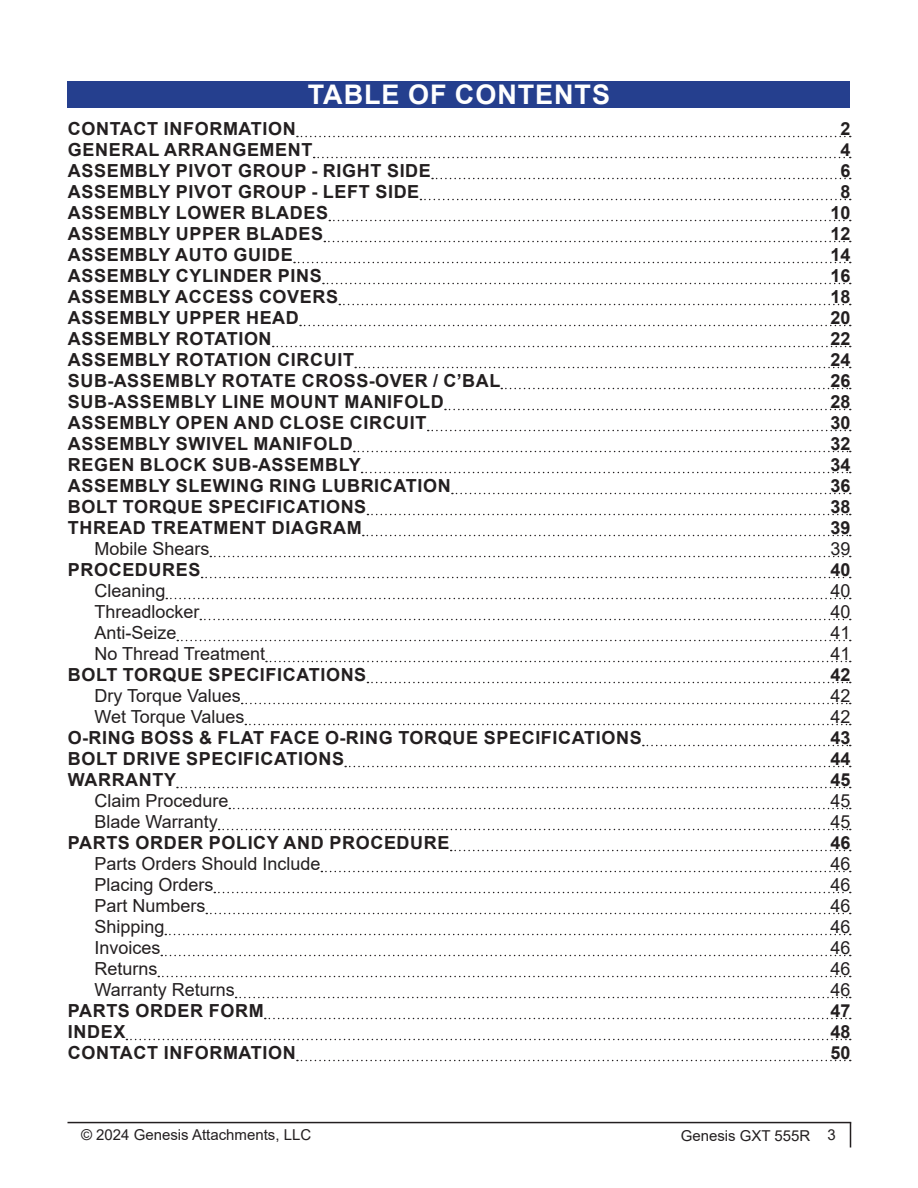
<style>
.page{position:relative;width:918px;height:1188px;background:#fff}
.page>*{position:absolute;margin:0;border:0;box-sizing:border-box;transform-origin:0 0}
.Dupe_Section_Headings_Rev{font:700 27px "Arial";letter-spacing:.035em;color:#fff}
.t1{font:700 18px "Arial";letter-spacing:.035em;color:#231f20}
.t2{font:18px "Arial";color:#231f20}
.t3{font:15px "Arial";color:#231f20}
</style>
<div class="page">
<hr style="left:68px;top:1122px;width:783px;height:1px;background:#231f20">
<svg style="left:850px;top:1123px;width:1px;height:25px"></svg>
<div style="left:68px;top:81px;width:782px;height:27px;background:#253f8e"></div>
<svg style="left:297px;top:136px;width:554px;height:1px"></svg>
<svg style="left:314px;top:157px;width:537px;height:1px"></svg>
<svg style="left:432px;top:178px;width:419px;height:1px"></svg>
<svg style="left:420px;top:199px;width:431px;height:1px"></svg>
<svg style="left:329px;top:220px;width:522px;height:1px"></svg>
<svg style="left:324px;top:241px;width:527px;height:1px"></svg>
<svg style="left:294px;top:262px;width:557px;height:1px"></svg>
<svg style="left:323px;top:283px;width:528px;height:1px"></svg>
<svg style="left:339px;top:304px;width:512px;height:1px"></svg>
<svg style="left:300px;top:325px;width:551px;height:1px"></svg>
<svg style="left:273px;top:346px;width:578px;height:1px"></svg>
<svg style="left:355px;top:367px;width:496px;height:1px"></svg>
<svg style="left:501px;top:388px;width:350px;height:1px"></svg>
<svg style="left:445px;top:409px;width:406px;height:1px"></svg>
<svg style="left:428px;top:430px;width:423px;height:1px"></svg>
<svg style="left:354px;top:451px;width:497px;height:1px"></svg>
<svg style="left:362px;top:472px;width:489px;height:1px"></svg>
<svg style="left:452px;top:493px;width:399px;height:1px"></svg>
<svg style="left:367px;top:514px;width:484px;height:1px"></svg>
<svg style="left:363px;top:535px;width:488px;height:1px"></svg>
<svg style="left:210px;top:556px;width:641px;height:1px"></svg>
<svg style="left:202px;top:577px;width:649px;height:1px"></svg>
<svg style="left:166px;top:598px;width:685px;height:1px"></svg>
<svg style="left:200px;top:619px;width:651px;height:1px"></svg>
<svg style="left:177px;top:640px;width:674px;height:1px"></svg>
<svg style="left:266px;top:661px;width:585px;height:1px"></svg>
<svg style="left:367px;top:682px;width:484px;height:1px"></svg>
<svg style="left:242px;top:703px;width:609px;height:1px"></svg>
<svg style="left:245px;top:724px;width:606px;height:1px"></svg>
<svg style="left:643px;top:745px;width:208px;height:1px"></svg>
<svg style="left:345px;top:766px;width:506px;height:1px"></svg>
<svg style="left:177px;top:787px;width:674px;height:1px"></svg>
<svg style="left:229px;top:808px;width:622px;height:1px"></svg>
<svg style="left:219px;top:829px;width:632px;height:1px"></svg>
<svg style="left:451px;top:850px;width:400px;height:1px"></svg>
<svg style="left:321px;top:871px;width:530px;height:1px"></svg>
<svg style="left:214px;top:892px;width:637px;height:1px"></svg>
<svg style="left:206px;top:913px;width:645px;height:1px"></svg>
<svg style="left:165px;top:934px;width:686px;height:1px"></svg>
<svg style="left:161px;top:955px;width:690px;height:1px"></svg>
<svg style="left:158px;top:976px;width:693px;height:1px"></svg>
<svg style="left:236px;top:997px;width:615px;height:1px"></svg>
<svg style="left:265px;top:1018px;width:586px;height:1px"></svg>
<svg style="left:126px;top:1039px;width:725px;height:1px"></svg>
<svg style="left:297px;top:1060px;width:554px;height:1px"></svg>
<p class="Dupe_Section_Headings_Rev" style="left:308px;top:76px;width:304px">TABLE OF CONTENTS</p>
<p class="t1" style="left:68px;top:116px;width:230px">CONTACT INFORMATION</p>
<p class="t1" style="left:840px;top:116px;width:12px">2</p>
<p class="t1" style="left:68px;top:137px;width:246px">GENERAL ARRANGEMENT</p>
<p class="t1" style="left:840px;top:137px;width:12px">4</p>
<p class="t1" style="left:68px;top:158px;width:365px">ASSEMBLY PIVOT GROUP - RIGHT SIDE</p>
<p class="t1" style="left:840px;top:158px;width:12px">6</p>
<p class="t1" style="left:68px;top:179px;width:353px">ASSEMBLY PIVOT GROUP - LEFT SIDE</p>
<p class="t1" style="left:840px;top:179px;width:12px">8</p>
<p class="t1" style="left:68px;top:200px;width:262px">ASSEMBLY LOWER BLADES</p>
<p class="t1" style="left:830px;top:200px;width:22px">10</p>
<p class="t1" style="left:68px;top:221px;width:257px">ASSEMBLY UPPER BLADES</p>
<p class="t1" style="left:830px;top:221px;width:22px">12</p>
<p class="t1" style="left:68px;top:242px;width:227px">ASSEMBLY AUTO GUIDE</p>
<p class="t1" style="left:830px;top:242px;width:22px">14</p>
<p class="t1" style="left:68px;top:263px;width:256px">ASSEMBLY CYLINDER PINS</p>
<p class="t1" style="left:830px;top:263px;width:22px">16</p>
<p class="t1" style="left:68px;top:284px;width:272px">ASSEMBLY ACCESS COVERS</p>
<p class="t1" style="left:830px;top:284px;width:22px">18</p>
<p class="t1" style="left:68px;top:305px;width:233px">ASSEMBLY UPPER HEAD</p>
<p class="t1" style="left:830px;top:305px;width:22px">20</p>
<p class="t1" style="left:68px;top:326px;width:205px">ASSEMBLY ROTATION</p>
<p class="t1" style="left:830px;top:326px;width:22px">22</p>
<p class="t1" style="left:68px;top:347px;width:288px">ASSEMBLY ROTATION CIRCUIT</p>
<p class="t1" style="left:830px;top:347px;width:22px">24</p>
<p class="t1" style="left:68px;top:368px;width:434px">SUB-ASSEMBLY ROTATE CROSS-OVER / C’BAL</p>
<p class="t1" style="left:830px;top:368px;width:22px">26</p>
<p class="t1" style="left:68px;top:389px;width:378px">SUB-ASSEMBLY LINE MOUNT MANIFOLD</p>
<p class="t1" style="left:830px;top:389px;width:22px">28</p>
<p class="t1" style="left:68px;top:410px;width:360px">ASSEMBLY OPEN AND CLOSE CIRCUIT</p>
<p class="t1" style="left:830px;top:410px;width:22px">30</p>
<p class="t1" style="left:68px;top:431px;width:286px">ASSEMBLY SWIVEL MANIFOLD</p>
<p class="t1" style="left:830px;top:431px;width:22px">32</p>
<p class="t1" style="left:68px;top:452px;width:294px">REGEN BLOCK SUB-ASSEMBLY</p>
<p class="t1" style="left:830px;top:452px;width:22px">34</p>
<p class="t1" style="left:68px;top:473px;width:384px">ASSEMBLY SLEWING RING LUBRICATION</p>
<p class="t1" style="left:830px;top:473px;width:22px">36</p>
<p class="t1" style="left:68px;top:494px;width:300px">BOLT TORQUE SPECIFICATIONS</p>
<p class="t1" style="left:830px;top:494px;width:22px">38</p>
<p class="t1" style="left:68px;top:515px;width:295px">THREAD TREATMENT DIAGRAM</p>
<p class="t1" style="left:830px;top:515px;width:22px">39</p>
<p class="t2" style="left:94px;top:536px;width:117px">Mobile Shears</p>
<p class="t2" style="left:830px;top:536px;width:22px">39</p>
<p class="t1" style="left:68px;top:557px;width:134px">PROCEDURES</p>
<p class="t1" style="left:830px;top:557px;width:22px">40</p>
<p class="t2" style="left:94px;top:578px;width:73px">Cleaning</p>
<p class="t2" style="left:830px;top:578px;width:22px">40</p>
<p class="t2" style="left:94px;top:599px;width:107px">Threadlocker</p>
<p class="t2" style="left:830px;top:599px;width:22px">40</p>
<p class="t2" style="left:94px;top:620px;width:84px">Anti-Seize</p>
<p class="t2" style="left:830px;top:620px;width:22px">41</p>
<p class="t2" style="left:94px;top:641px;width:172px">No Thread Treatment</p>
<p class="t2" style="left:830px;top:641px;width:22px">41</p>
<p class="t1" style="left:68px;top:662px;width:300px">BOLT TORQUE SPECIFICATIONS</p>
<p class="t1" style="left:830px;top:662px;width:22px">42</p>
<p class="t2" style="left:94px;top:683px;width:148px">Dry Torque Values</p>
<p class="t2" style="left:830px;top:683px;width:22px">42</p>
<p class="t2" style="left:94px;top:704px;width:152px">Wet Torque Values</p>
<p class="t2" style="left:830px;top:704px;width:22px">42</p>
<p class="t1" style="left:68px;top:725px;width:575px">O-RING BOSS &amp; FLAT FACE O-RING TORQUE SPECIFICATIONS</p>
<p class="t1" style="left:830px;top:725px;width:22px">43</p>
<p class="t1" style="left:68px;top:746px;width:278px">BOLT DRIVE SPECIFICATIONS</p>
<p class="t1" style="left:830px;top:746px;width:22px">44</p>
<p class="t1" style="left:68px;top:767px;width:110px">WARRANTY</p>
<p class="t1" style="left:830px;top:767px;width:22px">45</p>
<p class="t2" style="left:94px;top:788px;width:136px">Claim Procedure</p>
<p class="t2" style="left:830px;top:788px;width:22px">45</p>
<p class="t2" style="left:94px;top:809px;width:125px">Blade Warranty</p>
<p class="t2" style="left:830px;top:809px;width:22px">45</p>
<p class="t1" style="left:68px;top:830px;width:383px">PARTS ORDER POLICY AND PROCEDURE</p>
<p class="t1" style="left:830px;top:830px;width:22px">46</p>
<p class="t2" style="left:94px;top:851px;width:228px">Parts Orders Should Include</p>
<p class="t2" style="left:830px;top:851px;width:22px">46</p>
<p class="t2" style="left:94px;top:872px;width:121px">Placing Orders</p>
<p class="t2" style="left:830px;top:872px;width:22px">46</p>
<p class="t2" style="left:94px;top:893px;width:113px">Part Numbers</p>
<p class="t2" style="left:830px;top:893px;width:22px">46</p>
<p class="t2" style="left:94px;top:914px;width:72px">Shipping</p>
<p class="t2" style="left:830px;top:914px;width:22px">46</p>
<p class="t2" style="left:94px;top:935px;width:68px">Invoices</p>
<p class="t2" style="left:830px;top:935px;width:22px">46</p>
<p class="t2" style="left:94px;top:956px;width:65px">Returns</p>
<p class="t2" style="left:830px;top:956px;width:22px">46</p>
<p class="t2" style="left:94px;top:977px;width:142px">Warranty Returns</p>
<p class="t2" style="left:830px;top:977px;width:22px">46</p>
<p class="t1" style="left:68px;top:998px;width:197px">PARTS ORDER FORM</p>
<p class="t1" style="left:830px;top:998px;width:22px">47</p>
<p class="t1" style="left:68px;top:1019px;width:59px">INDEX</p>
<p class="t1" style="left:830px;top:1019px;width:22px">48</p>
<p class="t1" style="left:68px;top:1040px;width:230px">CONTACT INFORMATION</p>
<p class="t1" style="left:830px;top:1040px;width:22px">50</p>
<p class="t3" style="left:81px;top:1124px;width:232px">© 2024 Genesis Attachments, LLC</p>
<p class="t3" style="left:681px;top:1125px;width:157px">Genesis GXT 555R 3</p>
</div>
